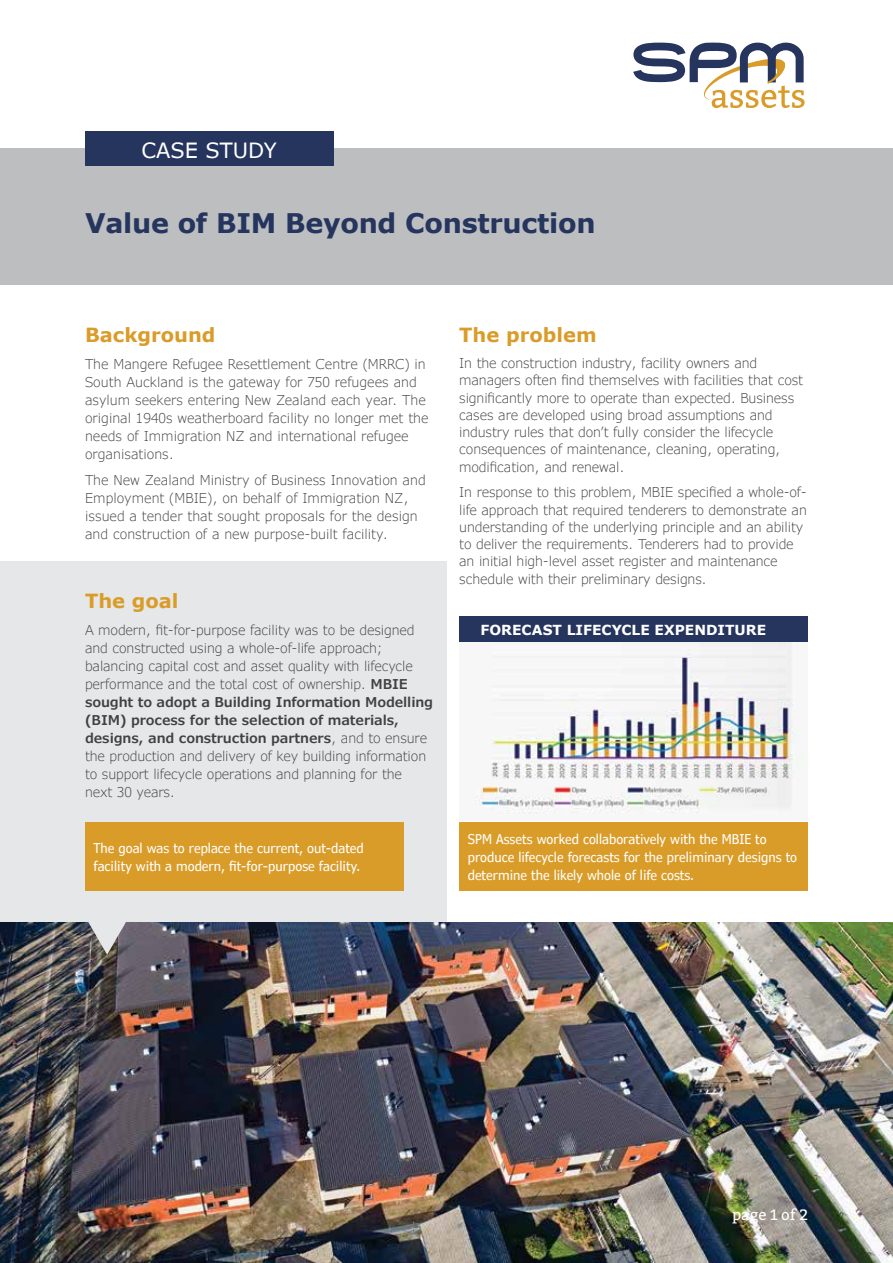
<style>
.page{position:relative;width:893px;height:1263px;background:#fff}
.page>*{position:absolute;margin:0;border:0;box-sizing:border-box;transform-origin:0 0}
.t1{font:700 27px "Verdana";letter-spacing:-.01em;color:#26355e}
.t2{font:21px "Verdana Pro";color:#fff}
.t3{font:700 19.5px "Verdana";color:#da9c29}
.t4{font:15px "Bitter";color:#fff}
.t5{font:700 13.8px "Verdana Pro";color:#fff}
.t6{font:300 13.5px/18px "Verdana Pro";letter-spacing:-.01em;color:#414042}
.t7{font:condensed 13.5px/18px "Verdana Pro";color:#fff}
.s1{font-weight:600}
</style>
<div class="page">
<div style="left:0;top:561px;width:446px;height:442px;background:#e6e7e8"></div>
<img style="left:0;top:923px;width:893px;height:340px">
<div style="left:0;top:149px;width:893px;height:136px;background:#bcbec0"></div>
<svg style="left:633px;top:43px;width:172px;height:65px"></svg>
<div style="left:85px;top:132px;width:248px;height:34px;background:#26355e"></div>
<img style="left:473px;top:642px;width:331px;height:172px">
<div style="left:459px;top:617px;width:349px;height:25px;background:#26355e"></div>
<svg style="left:85px;top:922px;width:44px;height:33px"></svg>
<div style="left:459px;top:823px;width:349px;height:68px;background:#da9c29"></div>
<div style="left:85px;top:823px;width:319px;height:68px;background:#da9c29"></div>
<h2 class="t2" style="left:141px;top:137px;width:137px">CASE STUDY</h2>
<h1 class="t1" style="left:85px;top:204px;width:512px">Value of BIM Beyond Construction</h1>
<h3 class="t3" style="left:85px;top:321px;width:132px">Background</h3>
<p class="t6" style="left:85px;top:355px;width:345px">The Mangere Refugee Resettlement Centre (MRRC) in South Auckland is the gateway for 750 refugees and asylum seekers entering New Zealand each year. The original 1940s weatherboard facility no longer met the needs of Immigration NZ and international refugee organisations.</p>
<p class="t6" style="left:85px;top:472px;width:342px">The New Zealand Ministry of Business Innovation and Employment (MBIE), on behalf of Immigration NZ, issued a tender that sought proposals for the design and construction of a new purpose-built facility.</p>
<h3 class="t3" style="left:85px;top:587px;width:95px">The goal</h3>
<p class="t6" style="left:85px;top:621px;width:350px">A modern, fit-for-purpose facility was to be designed and constructed using a whole-of-life approach; balancing capital cost and asset quality with lifecycle performance and the total cost of ownership. <span class="s1">MBIE sought to adopt a Building Information Modelling (BIM) process for the selection of materials, designs, and construction partners</span>, and to ensure the production and delivery of key building information to support lifecycle operations and planning for the<br>next 30 years.</p>
<p class="t7" style="left:94px;top:839px;width:272px">The goal was to replace the current, out-dated facility with a modern, fit-for-purpose facility.</p>
<h3 class="t3" style="left:459px;top:321px;width:139px">The problem</h3>
<p class="t6" style="left:459px;top:355px;width:345px;line-height:17.2px">In the construction industry, facility owners and managers often find themselves with facilities that cost significantly more to operate than expected. Business cases are developed using broad assumptions and industry rules that don’t fully consider the lifecycle consequences of maintenance, cleaning, operating, modification, and renewal.</p>
<p class="t6" style="left:459px;top:484px;width:349px;line-height:17.2px">In response to this problem, MBIE specified a whole-of&shy;life approach that required tenderers to demonstrate an understanding of the underlying principle and an ability to deliver the requirements. Tenderers had to provide an initial high-level asset register and maintenance schedule with their preliminary designs.</p>
<p class="t5" style="left:480px;top:621px;width:287px">FORECAST LIFECYCLE EXPENDITURE</p>
<p class="t7" style="left:468px;top:830px;width:331px">SPM Assets worked collaboratively with the MBIE to produce lifecycle forecasts for the preliminary designs to determine the likely whole of life costs.</p>
<p class="t4" style="left:732px;top:1204px;width:77px">page 1 of 2</p>
</div>
